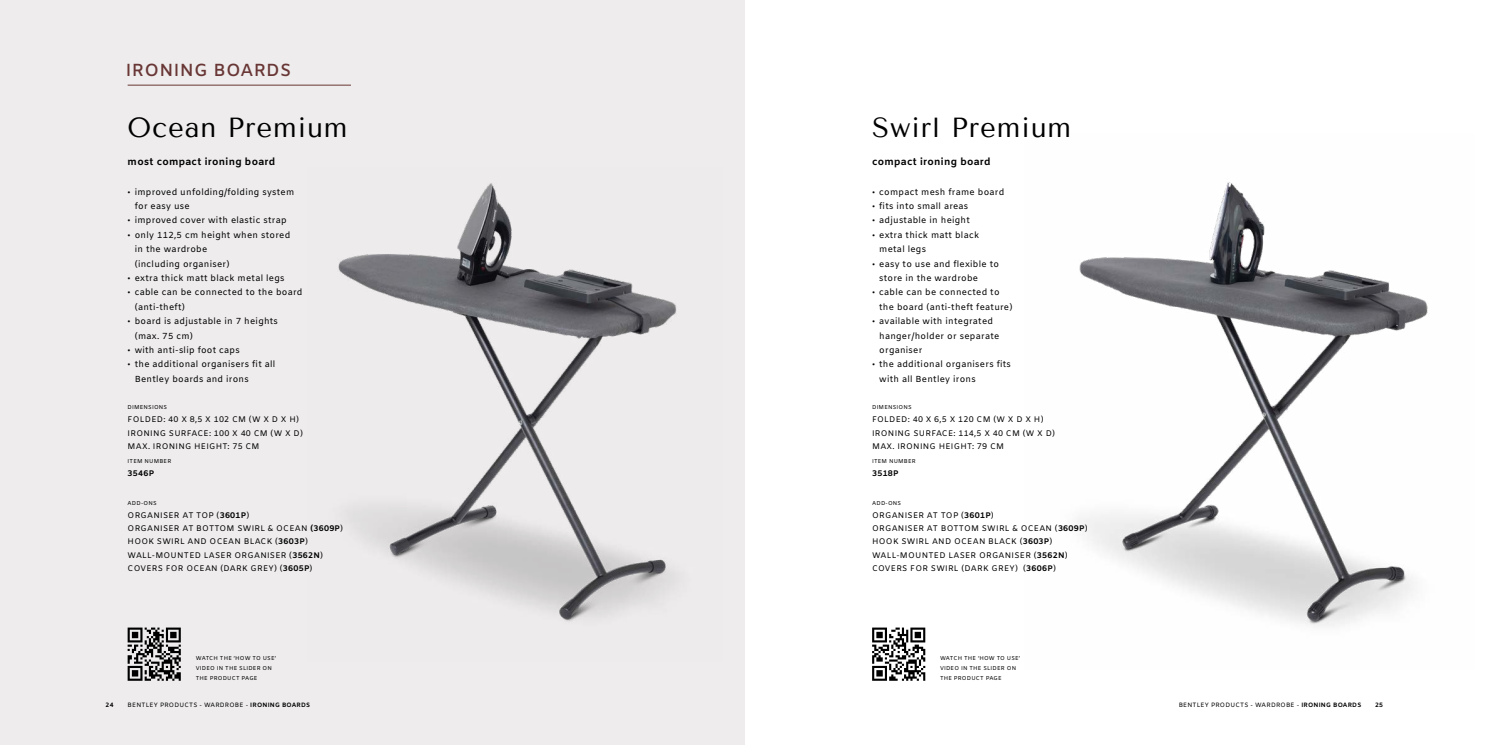
<style>
.page{position:relative;width:1489px;height:745px;background:#fff}
.page>*{position:absolute;margin:0;border:0;box-sizing:border-box;transform-origin:0 0}
.t1{font:27.5px "Tenor Sans";letter-spacing:.03em;color:#000}
.t2{font:600 17.5px "Amiko";letter-spacing:.02em;color:#683635}
.t3{font:700 10px "Amiko";letter-spacing:.03em;color:#000}
.t4{font:8.75px/14.4px "Amiko";letter-spacing:.03em;color:#000}
.t5{font:8.12px/13.1px "Amiko";letter-spacing:.03em;color:#000}
.t6{font:700 8.12px "Amiko";letter-spacing:.03em;color:#000}
.t7{font:6.25px "Amiko";letter-spacing:.03em;color:#000}
.t8{font:700 6.25px "Amiko";color:#000}
.t9{font:5.62px/10px "Amiko";letter-spacing:.03em;color:#000}
.s1{font-weight:700}
</style>
<div class="page">
<div style="left:0;top:0;width:744px;height:744px;background:#eeecec"></div>
<hr style="left:128px;top:85px;width:223px;height:1px;background:#683635">
<svg style="left:128px;top:627px;width:53px;height:53px"></svg>
<svg style="left:872px;top:627px;width:53px;height:53px"></svg>
<img style="left:338px;top:183px;width:339px;height:439px">
<img style="left:1078px;top:182px;width:350px;height:445px">
<h2 class="t2" style="left:126px;top:60px;width:167px">IRONING BOARDS</h2>
<h1 class="t1" style="left:128px;top:112px;width:221px">Ocean Premium</h1>
<p class="t3" style="left:128px;top:156px;width:149px">most compact ironing board</p>
<p class="t4" style="left:135px;top:185px;width:161px;text-indent:-7px">• improved unfolding/folding system for easy use</p>
<p class="t4" style="left:128px;top:214px;width:160px">• improved cover with elastic strap</p>
<p class="t4" style="left:135px;top:228px;width:157px;text-indent:-7px">• only 112,5 cm height when stored in the wardrobe<br>(including organiser)</p>
<p class="t4" style="left:128px;top:271px;width:158px">• extra thick matt black metal legs</p>
<p class="t4" style="left:135px;top:286px;width:169px;text-indent:-7px">• cable can be connected to the board (anti-theft)</p>
<p class="t4" style="left:135px;top:314px;width:145px;text-indent:-7px">• board is adjustable in 7 heights (max. 75 cm)</p>
<p class="t4" style="left:128px;top:343px;width:114px">• with anti-slip foot caps</p>
<p class="t4" style="left:135px;top:357px;width:142px;text-indent:-7px">• the additional organisers fit all<br>Bentley boards and irons</p>
<p class="t9" style="left:128px;top:402px;width:41px">DIMENSIONS</p>
<p class="t5" style="left:128px;top:413px;width:177px">FOLDED: 40 X 8,5 X 102 CM (W X D X H)<br>IRONING SURFACE: 100 X 40 CM (W X D)<br>MAX. IRONING HEIGHT: 75 CM</p>
<p class="t9" style="left:128px;top:456px;width:45px">ITEM NUMBER</p>
<p class="t6" style="left:128px;top:468px;width:28px">3546P</p>
<p class="t9" style="left:128px;top:498px;width:31px">ADD-ONS</p>
<p class="t5" style="left:128px;top:509px;width:217px">ORGANISER AT TOP (<span class="s1">3601P</span>)<br>ORGANISER AT BOTTOM SWIRL &amp; OCEAN <span class="s1">(3609P</span>)<br>HOOK SWIRL AND OCEAN BLACK (<span class="s1">3603P</span>)<br>WALL-MOUNTED LASER ORGANISER (<span class="s1">3562N</span>)<br>COVERS FOR OCEAN (DARK GREY) (<span class="s1">3605P</span>)</p>
<h1 class="t1" style="left:872px;top:112px;width:200px">Swirl Premium</h1>
<p class="t3" style="left:872px;top:156px;width:120px">compact ironing board</p>
<p class="t4" style="left:872px;top:185px;width:134px">• compact mesh frame board</p>
<p class="t4" style="left:872px;top:199px;width:98px">• fits into small areas</p>
<p class="t4" style="left:872px;top:214px;width:99px">• adjustable in height</p>
<p class="t4" style="left:879px;top:228px;width:101px;text-indent:-7px">• extra thick matt black metal legs</p>
<p class="t4" style="left:879px;top:257px;width:121px;text-indent:-7px">• easy to use and flexible to store in the wardrobe</p>
<p class="t4" style="left:879px;top:286px;width:135px;text-indent:-7px">• cable can be connected to the board (anti-theft feature)</p>
<p class="t4" style="left:879px;top:314px;width:122px;text-indent:-7px">• available with integrated hanger/holder or separate organiser</p>
<p class="t4" style="left:879px;top:357px;width:133px;text-indent:-7px">• the additional organisers fits with all Bentley irons</p>
<p class="t9" style="left:872px;top:402px;width:41px">DIMENSIONS</p>
<p class="t5" style="left:872px;top:413px;width:184px">FOLDED: 40 X 6,5 X 120 CM (W X D X H)<br>IRONING SURFACE: 114,5 X 40 CM (W X D)<br>MAX. IRONING HEIGHT: 79 CM</p>
<p class="t9" style="left:872px;top:456px;width:45px">ITEM NUMBER</p>
<p class="t6" style="left:872px;top:468px;width:28px">3518P</p>
<p class="t9" style="left:872px;top:498px;width:31px">ADD-ONS</p>
<p class="t5" style="left:872px;top:509px;width:217px">ORGANISER AT TOP (<span class="s1">3601P</span>)<br>ORGANISER AT BOTTOM SWIRL &amp; OCEAN (<span class="s1">3609P</span>)<br>HOOK SWIRL AND OCEAN BLACK (<span class="s1">3603P</span>)<br>WALL-MOUNTED LASER ORGANISER (<span class="s1">3562N</span>)<br>COVERS FOR SWIRL (DARK GREY) (<span class="s1">3606P</span>)</p>
<p class="t9" style="left:196px;top:653px;width:82px">WATCH THE ‘HOW TO USE’<br>VIDEO IN THE SLIDER ON<br>THE PRODUCT PAGE</p>
<p class="t9" style="left:940px;top:653px;width:82px">WATCH THE ‘HOW TO USE’<br>VIDEO IN THE SLIDER ON<br>THE PRODUCT PAGE</p>
<p class="t8" style="left:106px;top:700px;width:9px">24</p>
<p class="t7" style="left:128px;top:700px;width:184px">BENTLEY PRODUCTS - WARDROBE - <span class="s1">IRONING BOARDS</span></p>
<p class="t7" style="left:1178px;top:700px;width:184px">BENTLEY PRODUCTS - WARDROBE - <span class="s1">IRONING BOARDS</span></p>
<p class="t8" style="left:1374px;top:700px;width:9px">25</p>
</div>
